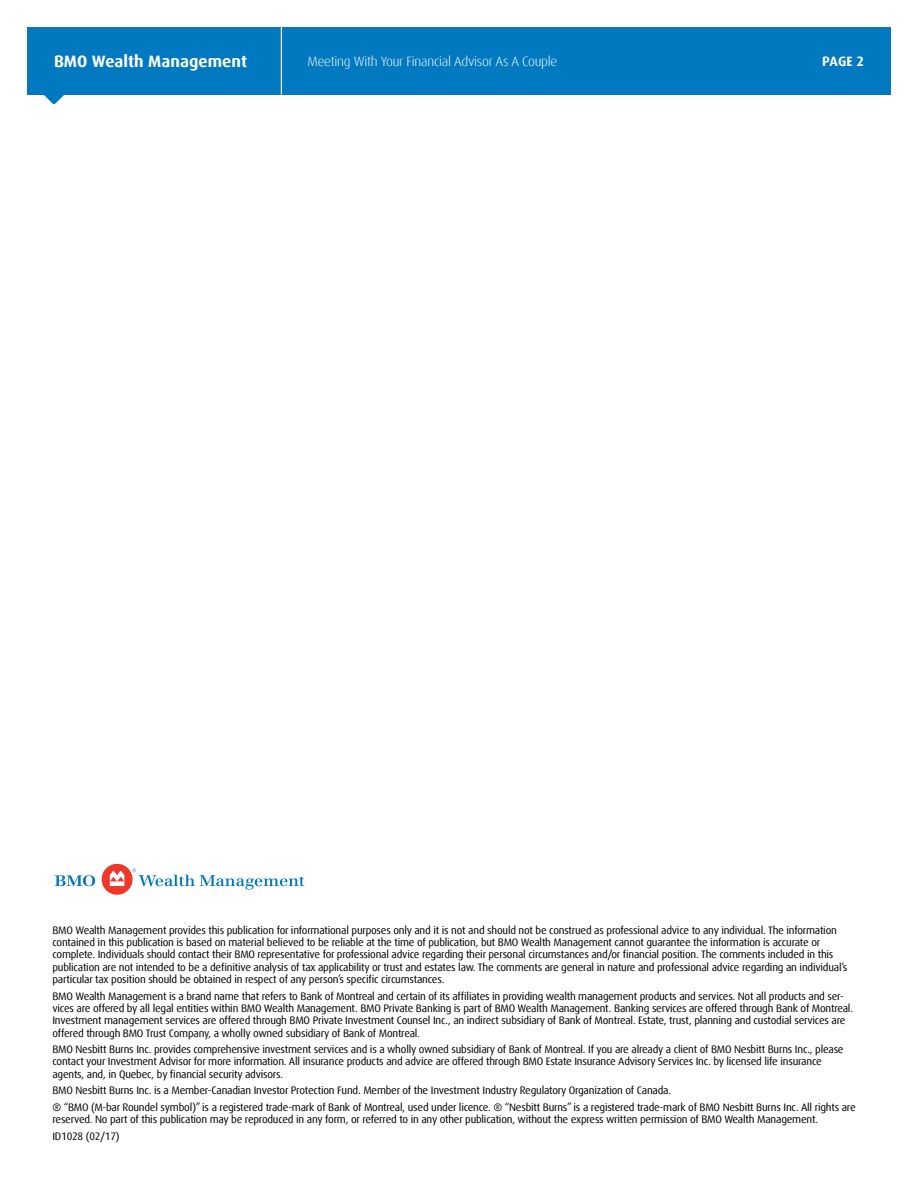
<style>
.page{position:relative;width:918px;height:1188px;background:#fff}
.page>*{position:absolute;margin:0;border:0;box-sizing:border-box;transform-origin:0 0}
.t1{font:700 16.5px "Dax Offc Pro";color:#fff}
.t2{font:300 13.5px "Dax Offc Pro";letter-spacing:-.02em;color:#fff}
.t3{font:700 13.5px "Dax Offc Pro";color:#fff}
.t4{font:10.8px/12.3px "Dax Offc Pro";letter-spacing:-.02em;color:#000}
</style>
<div class="page">
<div style="left:27px;top:27px;width:864px;height:67px;background:#0079c1"></div>
<svg style="left:43px;top:94px;width:22px;height:10px"></svg>
<hr style="left:281px;top:27px;width:1px;height:67px;background:#fff">
<svg style="left:55px;top:875px;width:40px;height:11px"></svg>
<div style="left:102px;top:864px;width:31px;height:31px;background:#ef3829;border-radius:50%"></div>
<svg style="left:132px;top:869px;width:173px;height:21px"></svg>
<svg style="left:110px;top:871px;width:14px;height:15px"></svg>
<h1 class="t1" style="left:54px;top:51px;width:195px">BMO Wealth Management</h1>
<p class="t2" style="left:308px;top:53px;width:251px">Meeting With Your Financial Advisor As A Couple</p>
<p class="t3" style="left:822px;top:53px;width:43px">PAGE 2</p>
<p class="t4" style="left:52px;top:924px;width:796px">BMO Wealth Management provides this publication for informational purposes only and it is not and should not be construed as professional advice to any individual. The information contained in this publication is based on material believed to be reliable at the time of publication, but BMO Wealth Management cannot guarantee the information is accurate or complete. Individuals should contact their BMO representative for professional advice regarding their personal circumstances and/or financial position. The comments included in this publication are not intended to be a definitive analysis of tax applicability or trust and estates law. The comments are general in nature and professional advice regarding an individual’s particular tax position should be obtained in respect of any person’s specific circumstances.</p>
<p class="t4" style="left:52px;top:990px;width:802px">BMO Wealth Management is a brand name that refers to Bank of Montreal and certain of its affiliates in providing wealth management products and services. Not all products and ser&shy;vices are offered by all legal entities within BMO Wealth Management. BMO Private Banking is part of BMO Wealth Management. Banking services are offered through Bank of Montreal.<br>Investment management services are offered through BMO Private Investment Counsel Inc., an indirect subsidiary of Bank of Montreal. Estate, trust, planning and custodial services are offered through BMO Trust Company, a wholly owned subsidiary of Bank of Montreal.</p>
<p class="t4" style="left:52px;top:1043px;width:793px">BMO Nesbitt Burns Inc. provides comprehensive investment services and is a wholly owned subsidiary of Bank of Montreal. If you are already a client of BMO Nesbitt Burns Inc., please contact your Investment Advisor for more information. All insurance products and advice are offered through BMO Estate Insurance Advisory Services Inc. by licensed life insurance agents, and, in Quebec, by financial security advisors.</p>
<p class="t4" style="left:52px;top:1082px;width:805px;line-height:16.6px">BMO Nesbitt Burns Inc. is a Member-Canadian Investor Protection Fund. Member of the Investment Industry Regulatory Organization of Canada.<br>® “BMO (M-bar Roundel symbol)” is a registered trade-mark of Bank of Montreal, used under licence. ® “Nesbitt Burns” is a registered trade-mark of BMO Nesbitt Burns Inc. All rights are</p>
<p class="t4" style="left:52px;top:1111px;width:767px;line-height:16.6px">reserved. No part of this publication may be reproduced in any form, or referred to in any other publication, without the express written permission of BMO Wealth Management.<br>ID1028 (02/17)</p>
</div>
